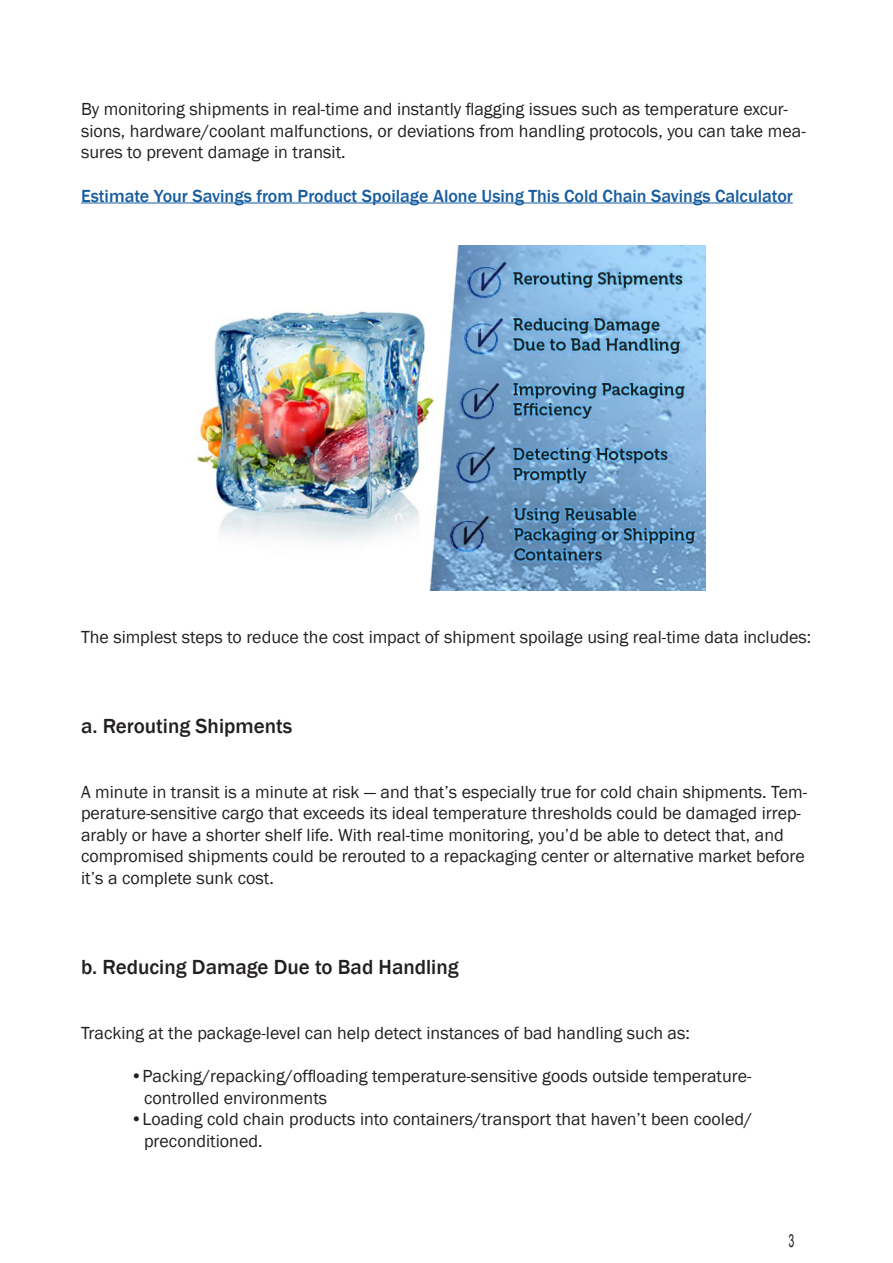
<style>
.page{position:relative;width:893px;height:1263px;background:#fff}
.page>*{position:absolute;margin:0;border:0;box-sizing:border-box;transform-origin:0 0}
.t1{font:500 21px "Franklin Gothic";color:#231f20}
.t2{font:18px/21.6px "Franklin Gothic";color:#231f20}
.t3{font:500 18px "Franklin Gothic";color:#175d9e}
.t4{font:18px "Arial";color:#231f20;scale:.6 1}
</style>
<div class="page">
<hr style="left:81px;top:203px;width:712px;height:1px;background:#175d9e">
<img style="left:196px;top:246px;width:509px;height:344px">
<p class="t2" style="left:81px;top:99px;width:726px">By monitoring shipments in real-time and instantly flagging issues such as temperature excur&shy;sions, hardware/coolant malfunctions, or deviations from handling protocols, you can take mea&shy;sures to prevent damage in transit.</p>
<p class="t3" style="left:81px;top:184px;width:713px">Estimate Your Savings from Product Spoilage Alone Using This Cold Chain Savings Calculator</p>
<p class="t2" style="left:81px;top:626px;width:732px">The simplest steps to reduce the cost impact of shipment spoilage using real-time data includes:</p>
<p class="t1" style="left:81px;top:713px;width:213px">a. Rerouting Shipments</p>
<p class="t2" style="left:81px;top:781px;width:728px">A minute in transit is a minute at risk — and that’s especially true for cold chain shipments. Tem&shy;perature-sensitive cargo that exceeds its ideal temperature thresholds could be damaged irrep&shy;arably or have a shorter shelf life. With real-time monitoring, you’d be able to detect that, and compromised shipments could be rerouted to a repackaging center or alternative market before it’s a complete sunk cost.</p>
<p class="t1" style="left:81px;top:954px;width:379px">b. Reducing Damage Due to Bad Handling</p>
<p class="t2" style="left:81px;top:1022px;width:610px">Tracking at the package-level can help detect instances of bad handling such as:</p>
<p class="t2" style="left:144px;top:1065px;width:609px;text-indent:-14px">•Packing/repacking/offloading temperature-sensitive goods outside temperature&shy;controlled environments</p>
<p class="t2" style="left:144px;top:1109px;width:610px;text-indent:-14px">•Loading cold chain products into containers/transport that haven’t been cooled/ preconditioned.</p>
<p class="t4" style="left:788px;top:1229px;width:11px">3</p>
</div>
